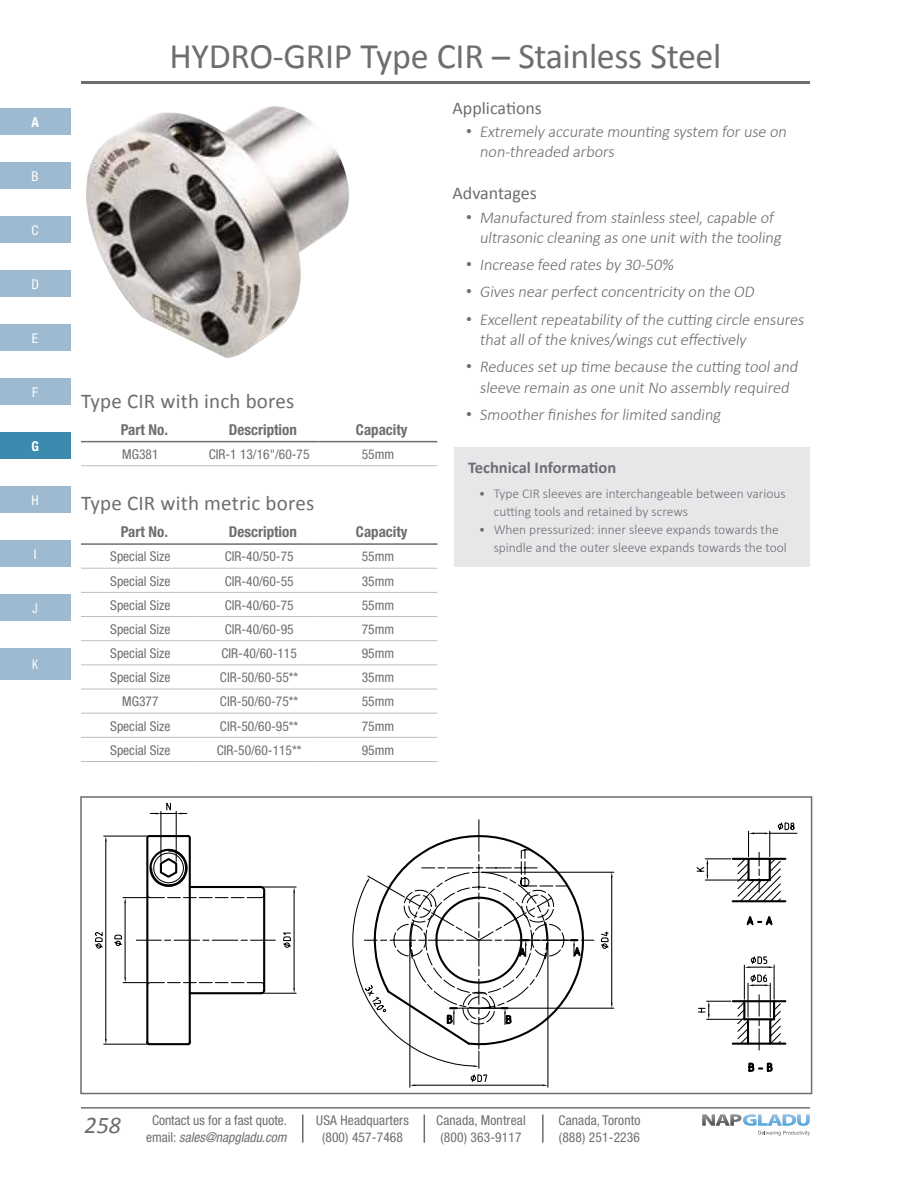
<style>
.page{position:relative;width:918px;height:1188px;background:#fff}
.page>*{position:absolute;margin:0;border:0;box-sizing:border-box;transform-origin:0 0}
.t1{font:36px "Calibri";letter-spacing:-.01em;color:#6d6e71}
.t2{font:italic 24px "Calibri";color:#6d6e71}
.t3{font:21px "Calibri";letter-spacing:.01em;color:#6d6e71}
.t4{font:18px "Calibri";color:#6d6e71}
.t5{font:300 16.5px/20.2px "Calibri";color:#6d6e71}
.t6{font:700 16.5px "Calibri";color:#6d6e71}
.t7{font:700 condensed 15px "Helvetica Neue";color:#6d6e71}
.t8{font:condensed 13.5px/16.5px "Helvetica Neue";color:#6d6e71;text-align:center}
.t9{font:300 13.5px/18px "Calibri";color:#6d6e71}
.t10{font:condensed 13.5px "Helvetica Neue";color:#fff}
.t11{font:700 condensed 13.5px "Helvetica Neue";color:#fff}
.t12{font:condensed 13.5px "Helvetica Neue";color:#fff;scale:.9 1}
.s1{font-family:"Arial";font-weight:400}
.s2{font-style:italic}
</style>
<div class="page">
<div style="left:0;top:108px;width:70px;height:27px;background:#9dbad0"></div>
<div style="left:0;top:162px;width:70px;height:27px;background:#9dbad0"></div>
<div style="left:0;top:378px;width:70px;height:27px;background:#9dbad0"></div>
<div style="left:0;top:270px;width:70px;height:27px;background:#9dbad0"></div>
<div style="left:0;top:486px;width:70px;height:27px;background:#9dbad0"></div>
<div style="left:0;top:216px;width:70px;height:27px;background:#9dbad0"></div>
<div style="left:0;top:432px;width:70px;height:27px;background:#3d8aaf"></div>
<div style="left:0;top:324px;width:70px;height:27px;background:#9dbad0"></div>
<div style="left:0;top:540px;width:70px;height:27px;background:#9dbad0"></div>
<div style="left:0;top:594px;width:70px;height:27px;background:#9dbad0"></div>
<div style="left:0;top:648px;width:70px;height:31px;background:#9dbad0"></div>
<hr style="left:81px;top:81px;width:729px;height:3px;background:#6d6e71">
<svg style="left:702px;top:1114px;width:108px;height:22px"></svg>
<hr style="left:81px;top:1107px;width:729px;height:2px;background:#6d6e71">
<hr style="left:302px;top:1114px;width:2px;height:29px;background:#6d6e71">
<svg style="left:424px;top:1114px;width:1px;height:29px"></svg>
<hr style="left:542px;top:1114px;width:2px;height:29px;background:#6d6e71">
<hr style="left:547px;top:942px;width:1px;height:145px;background:#000">
<hr style="left:409px;top:942px;width:1px;height:145px;background:#000">
<svg style="left:696px;top:822px;width:102px;height:81px"></svg>
<hr style="left:733px;top:1000px;width:52px;height:2px;background:#000">
<hr style="left:733px;top:1043px;width:52px;height:2px;background:#000">
<svg style="left:748px;top:916px;width:34px;height:156px"></svg>
<svg style="left:696px;top:875px;width:72px;height:194px"></svg>
<svg style="left:95px;top:803px;width:520px;height:283px"></svg>
<div style="left:80px;top:796px;width:732px;height:298px;border:2px solid #6d6e71"></div>
<img style="left:86px;top:106px;width:263px;height:252px">
<div style="left:455px;top:447px;width:355px;height:120px;background:#e6e7e8"></div>
<hr style="left:81px;top:465px;width:119px;height:1px;background:#bcbec0">
<hr style="left:200px;top:465px;width:119px;height:1px;background:#bcbec0">
<hr style="left:319px;top:465px;width:118px;height:1px;background:#bcbec0">
<hr style="left:81px;top:441px;width:119px;height:1px;background:#6d6e71">
<hr style="left:200px;top:441px;width:119px;height:1px;background:#6d6e71">
<hr style="left:319px;top:441px;width:118px;height:1px;background:#6d6e71">
<hr style="left:81px;top:568px;width:119px;height:1px;background:#bcbec0">
<hr style="left:200px;top:568px;width:119px;height:1px;background:#bcbec0">
<hr style="left:319px;top:568px;width:118px;height:1px;background:#bcbec0">
<hr style="left:81px;top:592px;width:119px;height:1px;background:#bcbec0">
<hr style="left:200px;top:592px;width:119px;height:1px;background:#bcbec0">
<hr style="left:319px;top:592px;width:118px;height:1px;background:#bcbec0">
<hr style="left:81px;top:616px;width:119px;height:1px;background:#bcbec0">
<hr style="left:200px;top:616px;width:119px;height:1px;background:#bcbec0">
<hr style="left:319px;top:616px;width:118px;height:1px;background:#bcbec0">
<hr style="left:81px;top:640px;width:119px;height:1px;background:#bcbec0">
<hr style="left:200px;top:640px;width:119px;height:1px;background:#bcbec0">
<hr style="left:319px;top:640px;width:118px;height:1px;background:#bcbec0">
<hr style="left:81px;top:664px;width:119px;height:1px;background:#bcbec0">
<hr style="left:200px;top:664px;width:119px;height:1px;background:#bcbec0">
<hr style="left:319px;top:664px;width:118px;height:1px;background:#bcbec0">
<hr style="left:81px;top:689px;width:119px;height:1px;background:#bcbec0">
<hr style="left:200px;top:689px;width:119px;height:1px;background:#bcbec0">
<hr style="left:319px;top:689px;width:118px;height:1px;background:#bcbec0">
<hr style="left:81px;top:713px;width:119px;height:1px;background:#bcbec0">
<hr style="left:200px;top:713px;width:119px;height:1px;background:#bcbec0">
<hr style="left:319px;top:713px;width:118px;height:1px;background:#bcbec0">
<hr style="left:81px;top:737px;width:119px;height:1px;background:#bcbec0">
<hr style="left:200px;top:737px;width:119px;height:1px;background:#bcbec0">
<hr style="left:319px;top:737px;width:118px;height:1px;background:#bcbec0">
<hr style="left:81px;top:761px;width:119px;height:1px;background:#bcbec0">
<hr style="left:200px;top:761px;width:119px;height:1px;background:#bcbec0">
<hr style="left:319px;top:761px;width:118px;height:1px;background:#bcbec0">
<hr style="left:81px;top:543px;width:119px;height:2px;background:#6d6e71">
<hr style="left:200px;top:543px;width:119px;height:2px;background:#6d6e71">
<hr style="left:319px;top:543px;width:118px;height:2px;background:#6d6e71">
<p class="t11" style="left:31px;top:114px;width:9px">A</p>
<p class="t10" style="left:32px;top:168px;width:9px">B</p>
<p class="t10" style="left:32px;top:222px;width:9px">C</p>
<p class="t10" style="left:31px;top:276px;width:9px">D</p>
<p class="t10" style="left:32px;top:330px;width:8px">E</p>
<p class="t10" style="left:32px;top:384px;width:7px">F</p>
<p class="t11" style="left:31px;top:438px;width:9px">G</p>
<p class="t10" style="left:31px;top:492px;width:9px">H</p>
<p class="t10" style="left:34px;top:546px;width:4px">I</p>
<p class="t12" style="left:33px;top:600px;width:7px">J</p>
<p class="t12" style="left:32px;top:657px;width:8px">K</p>
<h1 class="t1" style="left:170px;top:33px;width:553px">HYDRO-GRIP Type CIR – Stainless Steel</h1>
<h3 class="t3" style="left:81px;top:388px;width:215px">Type CIR with inch bores</h3>
<p class="t7" style="left:121px;top:420px;width:49px">Part No.</p>
<p class="t7" style="left:229px;top:420px;width:69px">Description</p>
<p class="t7" style="left:356px;top:420px;width:53px">Capacity</p>
<p class="t8" style="left:122px;top:446px;width:38px">MG381</p>
<p class="t8" style="left:209px;top:446px;width:102px">CIR-1 13/16"/60-75</p>
<p class="t8" style="left:362px;top:446px;width:34px">55mm</p>
<h3 class="t3" style="left:81px;top:490px;width:235px">Type CIR with metric bores</h3>
<p class="t7" style="left:121px;top:523px;width:49px">Part No.</p>
<p class="t7" style="left:229px;top:523px;width:69px">Description</p>
<p class="t7" style="left:356px;top:523px;width:53px">Capacity</p>
<p class="t8" style="left:110px;top:548px;width:62px">Special Size</p>
<p class="t8" style="left:225px;top:548px;width:70px">CIR-40/50-75</p>
<p class="t8" style="left:362px;top:548px;width:34px">55mm</p>
<p class="t8" style="left:110px;top:573px;width:62px">Special Size</p>
<p class="t8" style="left:225px;top:573px;width:70px">CIR-40/60-55</p>
<p class="t8" style="left:362px;top:573px;width:34px">35mm</p>
<p class="t8" style="left:110px;top:597px;width:62px">Special Size</p>
<p class="t8" style="left:225px;top:597px;width:70px">CIR-40/60-75</p>
<p class="t8" style="left:362px;top:597px;width:34px">55mm</p>
<p class="t8" style="left:110px;top:621px;width:62px">Special Size</p>
<p class="t8" style="left:225px;top:621px;width:70px">CIR-40/60-95</p>
<p class="t8" style="left:362px;top:621px;width:34px">75mm</p>
<p class="t8" style="left:110px;top:645px;width:62px">Special Size</p>
<p class="t8" style="left:222px;top:645px;width:77px">CIR-40/60-115</p>
<p class="t8" style="left:362px;top:645px;width:34px">95mm</p>
<p class="t8" style="left:110px;top:669px;width:62px">Special Size</p>
<p class="t8" style="left:220px;top:669px;width:80px">CIR-50/60-55**</p>
<p class="t8" style="left:362px;top:669px;width:34px">35mm</p>
<p class="t8" style="left:122px;top:693px;width:38px">MG377</p>
<p class="t8" style="left:220px;top:693px;width:80px">CIR-50/60-75**</p>
<p class="t8" style="left:362px;top:693px;width:34px">55mm</p>
<p class="t8" style="left:110px;top:718px;width:62px">Special Size</p>
<p class="t8" style="left:220px;top:718px;width:80px">CIR-50/60-95**</p>
<p class="t8" style="left:362px;top:718px;width:34px">75mm</p>
<p class="t8" style="left:110px;top:742px;width:62px">Special Size</p>
<p class="t8" style="left:217px;top:742px;width:86px">CIR-50/60-115**</p>
<p class="t8" style="left:362px;top:742px;width:34px">95mm</p>
<h3 class="t4" style="left:453px;top:97px;width:91px">Applications</h3>
<p class="t5" style="left:480px;top:121px;width:311px;text-indent:-13px"><span class="s1">•</span> Extremely accurate mounting system for use on non-threaded arbors</p>
<h3 class="t4" style="left:453px;top:182px;width:86px">Advantages</h3>
<p class="t5" style="left:480px;top:206px;width:306px;text-indent:-13px"><span class="s1">•</span> Manufactured from stainless steel,capable of ultrasonic cleaning as one unit with the tooling</p>
<p class="t5" style="left:466px;top:254px;width:212px"><span class="s1">•</span> Increase feed rates by 30-50%</p>
<p class="t5" style="left:466px;top:281px;width:292px"><span class="s1">•</span> Gives near perfect concentricity on the OD</p>
<p class="t5" style="left:480px;top:308px;width:328px;text-indent:-13px"><span class="s1">•</span> Excellent repeatability ofthe cutting circle ensures that allofthe knives/wings cut effectively</p>
<p class="t5" style="left:466px;top:356px;width:336px;text-align:center"><span class="s1">•</span> Reduces set up time because the cutting tooland sleeve remain as one unit No assembly required</p>
<p class="t5" style="left:466px;top:403px;width:259px"><span class="s1">•</span> Smoother finishes for limited sanding</p>
<p class="t6" style="left:468px;top:457px;width:150px">Technical Information</p>
<p class="t9" style="left:494px;top:484px;width:294px;text-indent:-15px">• Type CIR sleeves are interchangeable between various cutting tools and retained by screws</p>
<p class="t9" style="left:494px;top:520px;width:295px;text-indent:-15px">• When pressurized: inner sleeve expands towards the spindle and the outer sleeve expands towards the tool</p>
<h2 class="t2" style="left:85px;top:1108px;width:38px">258</h2>
<p class="t8" style="left:146px;top:1112px;width:143px">Contact us for a fast quote. email: <span class="s2">sales@napgladu.com</span></p>
<p class="t8" style="left:316px;top:1112px;width:94px">USA Headquarters (800) 457-7468</p>
<p class="t8" style="left:436px;top:1112px;width:91px">Canada, Montreal (800) 363-9117</p>
<p class="t8" style="left:559px;top:1112px;width:83px;text-align:left">Canada, Toronto (888) 251-2236</p>
</div>
